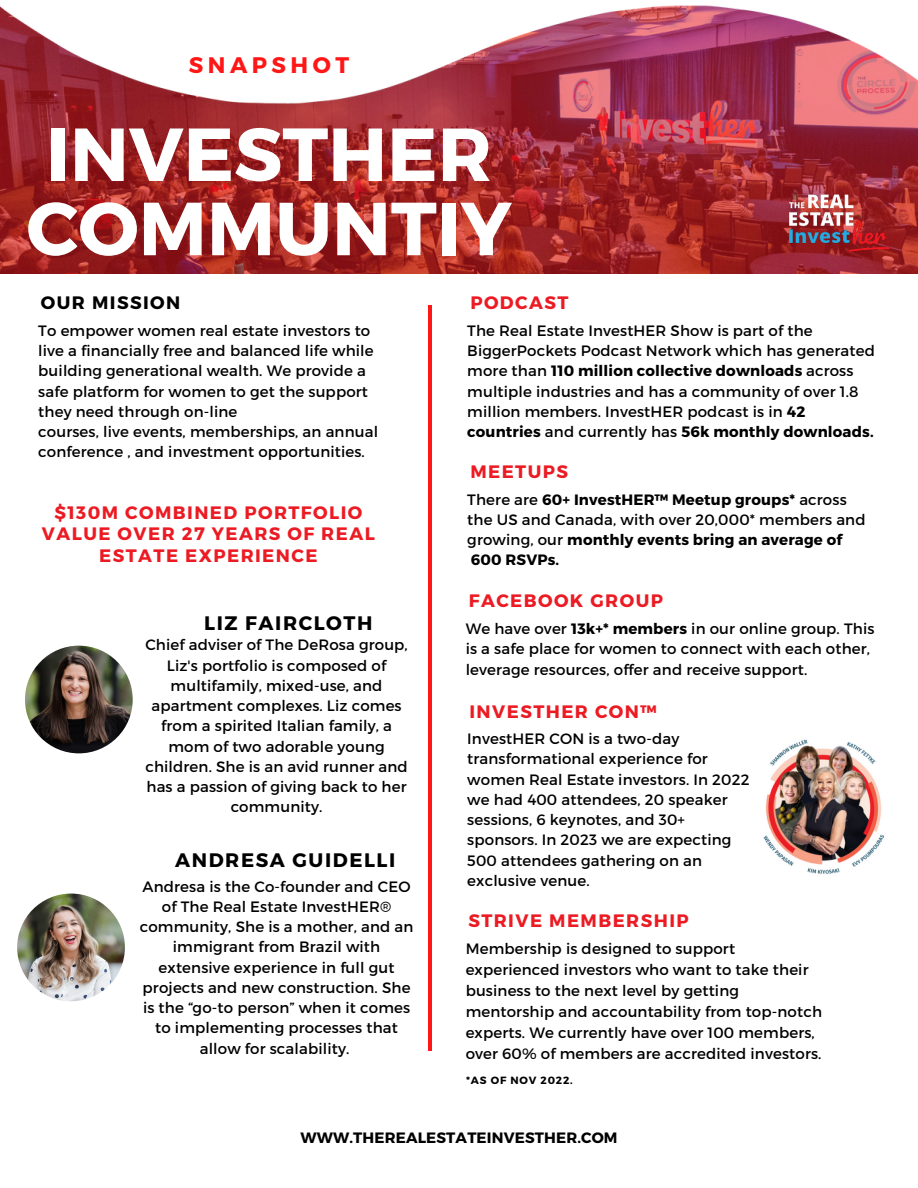
<style>
.page{position:relative;width:918px;height:1188px;background:#fff}
.page>*{position:absolute;margin:0;border:0;box-sizing:border-box;transform-origin:0 0}
.t1{font:700 75px/74.2px "Montserrat";color:#fff}
.t2{font:700 22.5px "Montserrat";letter-spacing:.2em;color:#ff1616}
.t3{font:700 19.5px "Montserrat";letter-spacing:.08em;color:#000}
.t4{font:700 18px/21.3px "Montserrat";letter-spacing:.08em;color:#ec1b23;text-align:center}
.t5{font:700 18px "Montserrat";letter-spacing:.08em;color:#000}
.t6{font:15px/20.2px "Montserrat";letter-spacing:.01em;color:#000}
.t7{font:700 15px "Montserrat";letter-spacing:.01em;color:#000}
.t8{font:700 10.5px "Montserrat";letter-spacing:.08em;color:#000}
.s1{font-weight:700}
</style>
<div class="page">
<hr style="left:429px;top:305px;width:3px;height:746px;background:#ff1616">
<img style="left:25px;top:646px;width:108px;height:107px;border-radius:50%">
<img style="left:17px;top:894px;width:108px;height:107px;border-radius:50%">
<img style="left:0;top:5px;width:918px;height:268px">
<img style="left:785px;top:188px;width:114px;height:67px">
<img style="left:763px;top:739px;width:121px;height:135px">
<h2 class="t2" style="left:189px;top:50px;width:162px">SNAPSHOT</h2>
<h1 class="t1" style="left:26px;top:113px;width:487px">INVESTHER<br>COMMUNTIY</h1>
<p class="t5" style="left:41px;top:291px;width:141px">OUR MISSION</p>
<p class="t6" style="left:38px;top:320px;width:341px">To empower women real estate investors to live a financially free and balanced life while building generational wealth. We provide a safe platform for women to get the support they need through on-line<br>courses, live events, memberships, an annual conference , and investment opportunities.</p>
<p class="t4" style="left:42px;top:501px;width:334px">$130M COMBINED PORTFOLIO<br>VALUE OVER 27 YEARS OF REAL<br>ESTATE EXPERIENCE</p>
<h3 class="t3" style="left:204px;top:611px;width:170px">LIZ FAIRCLOTH</h3>
<p class="t6" style="left:145px;top:634px;width:264px;text-align:center">Chief adviser of The DeRosa group,<br>Liz's portfolio is composed of multifamily, mixed-use, and apartment complexes. Liz comes from a spirited Italian family, a mom of two adorable young children. She is an avid runner and has a passion of giving back to her community.</p>
<h3 class="t3" style="left:175px;top:847px;width:222px">ANDRESA GUIDELLI</h3>
<p class="t6" style="left:140px;top:875px;width:275px;text-align:center">Andresa is the Co-founder and CEO of The Real Estate InvestHER® community, She is a mother, and an immigrant from Brazil with extensive experience in full gut projects and new construction. She is the “go-to person” when it comes to implementing processes that allow for scalability.</p>
<p class="t4" style="left:470px;top:291px;width:100px">PODCAST</p>
<p class="t6" style="left:467px;top:320px;width:409px">The Real Estate InvestHER Show is part of the BiggerPockets Podcast Network which has generated more than <span class="s1">110 million collective downloads</span> across multiple industries and has a community of over 1.8 million members. InvestHER podcast is in <span class="s1">42 countries</span> and currently has <span class="s1">56k monthly downloads.</span></p>
<p class="t4" style="left:470px;top:460px;width:99px">MEETUPS</p>
<p class="t6" style="left:467px;top:488px;width:400px">There are <span class="s1">60+ InvestHER™ Meetup groups*</span> across the US and Canada, with over 20,000* members and growing, our <span class="s1">monthly events bring an average of 600 RSVPs.</span></p>
<p class="t4" style="left:469px;top:590px;width:196px">FACEBOOK GROUP</p>
<p class="t6" style="left:466px;top:618px;width:410px">We have over <span class="s1">13k+* members</span> in our online group. This is a safe place for women to connect with each other, leverage resources, offer and receive support.</p>
<p class="t4" style="left:469px;top:700px;width:189px">INVESTHER CON™</p>
<p class="t6" style="left:467px;top:728px;width:284px">InvestHER CON is a two-day transformational experience for women Real Estate investors. In 2022 we had 400 attendees, 20 speaker sessions, 6 keynotes, and 30+ sponsors. In 2023 we are expecting<br>500 attendees gathering on an exclusive venue.</p>
<p class="t4" style="left:468px;top:909px;width:222px">STRIVE MEMBERSHIP</p>
<p class="t6" style="left:466px;top:937px;width:358px;line-height:21px">Membership is designed to support experienced investors who want to take their business to the next level by getting mentorship and accountability from top-notch experts. We currently have over 100 members, over 60% of members are accredited investors.</p>
<p class="t8" style="left:466px;top:1073px;width:108px">*AS OF NOV 2022.</p>
<p class="t7" style="left:300px;top:1128px;width:319px">WWW.THEREALESTATEINVESTHER.COM</p>
</div>
